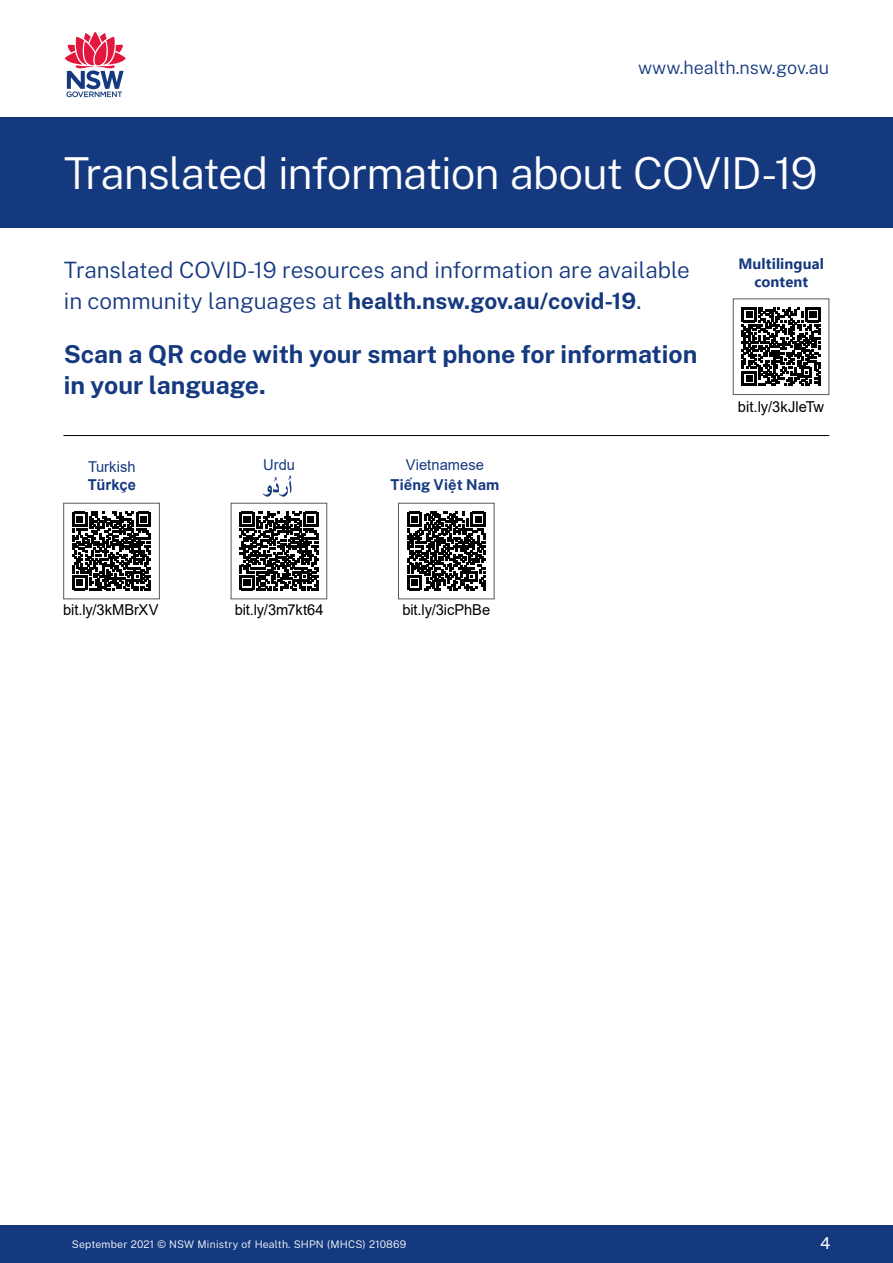
<style>
.page{position:relative;width:893px;height:1263px;background:#fff}
.page>*{position:absolute;margin:0;border:0;box-sizing:border-box;transform-origin:0 0}
.t1{font:300 43.95px "Public Sans";letter-spacing:-.025em;color:#fff}
.t2{font:700 24.75px/31.5px "Public Sans";color:#15397f}
.t3{font:300 22.5px/31.5px "Public Sans";color:#15397f}
.t4{font:300 18px "Public Sans";color:#15397f}
.t5{font:16.5px "Public Sans";color:#fff}
._3_4_Bullets_1{font:15px "Arial";letter-spacing:-.005em;color:#000}
._3_4_Bullets_1-2{font:15px "Arial";letter-spacing:.005em;color:#15397f}
.t6{font:700 15px/18px "Ebrima";letter-spacing:.005em;color:#15397f;text-align:center}
._3_4_Bullets_1-3{font:700 15px "Public Sans";letter-spacing:.01em;color:#15397f}
._3_4_Bullets_1-4{font:700 15px "Arial";letter-spacing:.005em;color:#15397f}
.t7{font:300 10.5px "Public Sans";letter-spacing:.02em;color:#fff}
.s1{font-weight:700}
.s2{font-weight:400}
</style>
<div class="page">
<div style="left:0;top:1226px;width:893px;height:37px;background:#15397f"></div>
<svg style="left:742px;top:307px;width:78px;height:79px"></svg>
<div style="left:733px;top:299px;width:96px;height:96px;border:1px solid #58595b"></div>
<hr style="left:63px;top:435px;width:766px;height:1px;background:#000">
<svg style="left:65px;top:31px;width:61px;height:66px"></svg>
<div style="left:0;top:117px;width:893px;height:110px;background:#15397f"></div>
<svg style="left:72px;top:512px;width:79px;height:78px"></svg>
<div style="left:63px;top:503px;width:97px;height:96px;border:1px solid #58595b"></div>
<svg style="left:240px;top:512px;width:78px;height:78px"></svg>
<div style="left:231px;top:503px;width:96px;height:96px;border:1px solid #58595b"></div>
<svg style="left:407px;top:512px;width:79px;height:78px"></svg>
<div style="left:398px;top:503px;width:96px;height:96px;border:1px solid #58595b"></div>
<svg style="left:263px;top:475px;width:28px;height:22px"></svg>
<p class="t4" style="left:638px;top:54px;width:193px">www.health.nsw.gov.au</p>
<h1 class="t1" style="left:64px;top:141px;width:755px">Translated information about COVID-19</h1>
<p class="t3" style="left:64px;top:252px;width:628px">Translated COVID-19 resources and information are available in community languages at <span class="s1">health.nsw.gov.au/covid-19</span><span class="s2">.</span></p>
<p class="t2" style="left:64px;top:336px;width:635px">Scan a QR code with your smart phone for information in your language.</p>
<p class="_3_4_Bullets_1-2" style="left:88px;top:457px;width:49px">Turkish</p>
<p class="_3_4_Bullets_1-4" style="left:88px;top:474px;width:50px">Türkçe</p>
<p class="_3_4_Bullets_1-2" style="left:263px;top:455px;width:33px">Urdu</p>
<p class="_3_4_Bullets_1-2" style="left:406px;top:455px;width:80px">Vietnamese</p>
<p class="_3_4_Bullets_1-3" style="left:390px;top:473px;width:110px">Tiếng Việt Nam</p>
<p class="t6" style="left:738px;top:254px;width:87px">Multilingual content</p>
<p class="_3_4_Bullets_1" style="left:738px;top:396px;width:88px">bit.ly/3kJleTw</p>
<p class="_3_4_Bullets_1" style="left:63px;top:599px;width:97px">bit.ly/3kMBrXV</p>
<p class="_3_4_Bullets_1" style="left:235px;top:599px;width:91px">bit.ly/3m7kt64</p>
<p class="_3_4_Bullets_1" style="left:402px;top:599px;width:89px">bit.ly/3icPhBe</p>
<p class="t7" style="left:72px;top:1237px;width:336px">September 2021 © NSW Ministry of Health. SHPN (MHCS) 210869</p>
<p class="t5" style="left:820px;top:1231px;width:12px">4</p>
</div>
